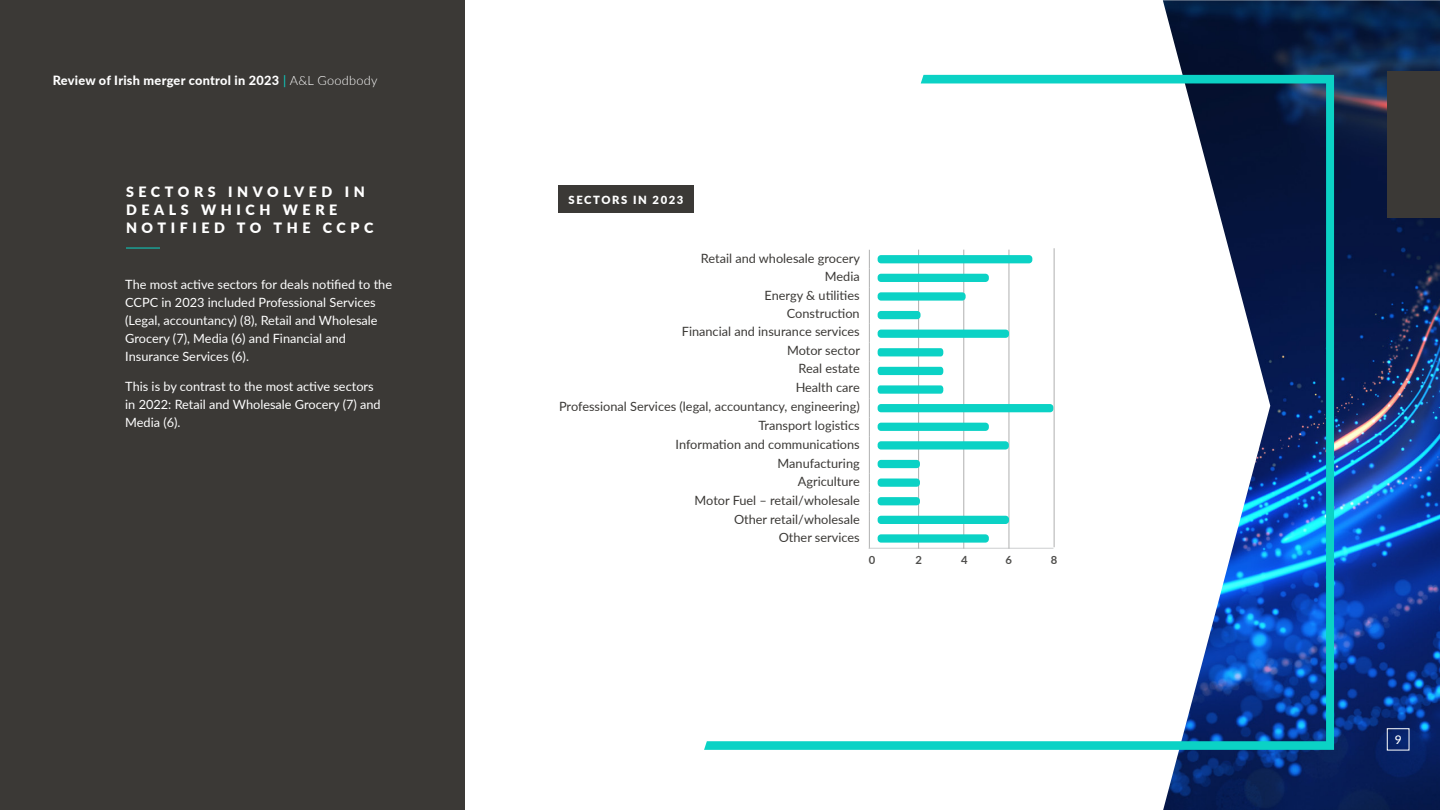
<style>
.page{position:relative;width:1440px;height:810px;background:#fff}
.page>*{position:absolute;margin:0;border:0;box-sizing:border-box;transform-origin:0 0}
.t1{font:900 14.25px/18px "Lato";letter-spacing:.32em;color:#fff}
.t2{font:12.75px/18.7px "Lato";color:#3b3936;text-align:right}
.t3{font:12.75px/18px "Lato";color:#fff}
.t4{font:800 12.75px "Lato";letter-spacing:.02em;color:#fff}
.t5{font:500 12px "Lato";color:#fff}
.t6{font:900 11.25px "Lato";letter-spacing:.14em;color:#fff}
.t7{font:700 11.25px "Lato";color:#4f4e4c}
.s1{font-weight:400;color:#0bd2c5}
.s2{font-weight:300}
</style>
<div class="page">
<div style="left:0;top:0;width:465px;height:810px;background:#3b3936"></div>
<img style="left:1163px;top:0;width:277px;height:810px">
<svg style="left:704px;top:75px;width:630px;height:675px"></svg>
<div style="left:1388px;top:71px;width:52px;height:147px;background:#3b3936"></div>
<div style="left:1387px;top:728px;width:22px;height:22px;border:1px solid #fff"></div>
<svg style="left:126px;top:248px;width:34px;height:1px"></svg>
<div style="left:558px;top:185px;width:136px;height:28px;background:#3b3936"></div>
<svg style="left:869px;top:250px;width:1px;height:298px"></svg>
<hr style="left:869px;top:548px;width:184px;height:1px;background:#cdcecf">
<hr style="left:1009px;top:250px;width:1px;height:299px;background:#afb0b0">
<hr style="left:964px;top:250px;width:1px;height:299px;background:#afb0b0">
<hr style="left:918px;top:250px;width:1px;height:299px;background:#afb0b0">
<div style="left:878px;top:330px;width:131px;height:8px;background:#0bd2c5;border-radius:3px"></div>
<div style="left:878px;top:274px;width:111px;height:8px;background:#0bd2c5;border-radius:3px"></div>
<div style="left:878px;top:423px;width:111px;height:8px;background:#0bd2c5;border-radius:3px"></div>
<div style="left:878px;top:441px;width:131px;height:9px;background:#0bd2c5;border-radius:3px"></div>
<div style="left:878px;top:534px;width:111px;height:9px;background:#0bd2c5;border-radius:3px"></div>
<div style="left:878px;top:516px;width:131px;height:8px;background:#0bd2c5;border-radius:3px"></div>
<div style="left:878px;top:460px;width:42px;height:8px;background:#0bd2c5;border-radius:3px"></div>
<div style="left:878px;top:479px;width:42px;height:8px;background:#0bd2c5;border-radius:3px"></div>
<div style="left:878px;top:497px;width:42px;height:8px;background:#0bd2c5;border-radius:3px"></div>
<div style="left:878px;top:292px;width:88px;height:9px;background:#0bd2c5;border-radius:3px"></div>
<svg style="left:878px;top:348px;width:65px;height:8px"></svg>
<svg style="left:878px;top:367px;width:65px;height:8px"></svg>
<svg style="left:878px;top:385px;width:65px;height:9px"></svg>
<div style="left:878px;top:255px;width:154px;height:8px;background:#0bd2c5;border-radius:3px"></div>
<div style="left:878px;top:404px;width:175px;height:8px;background:#0bd2c5;border-radius:3px"></div>
<div style="left:878px;top:311px;width:43px;height:8px;background:#0bd2c5;border-radius:3px"></div>
<hr style="left:1054px;top:248px;width:1px;height:299px;background:#afb0b0">
<p class="t4" style="left:53px;top:71px;width:326px">Review of Irish merger control in 2023 <span class="s1">|</span> <span class="s2">A&amp;L Goodbody</span></p>
<p class="t1" style="left:126px;top:182px;width:249px">SECTORS INVOLVED IN<br>DEALS WHICH WERE<br>NOTIFIED TO THE CCPC</p>
<p class="t6" style="left:569px;top:191px;width:116px">SECTORS IN 2023</p>
<p class="t2" style="left:682px;top:248px;width:180px;line-height:18.3px">Retail and wholesale grocery<br>Media<br>Energy &amp; utilities<br>Construction<br>Financial and insurance services</p>
<p class="t2" style="left:559px;top:341px;width:302px">Motor sector<br>Real estate<br>Health care<br>Professional Services (legal, accountancy, engineering)<br>Transport logistics<br>Information and communications<br>Manufacturing<br>Agriculture<br>Motor Fuel – retail/wholesale<br>Other retail/wholesale<br>Other services</p>
<p class="t3" style="left:125px;top:274px;width:268px">The most active sectors for deals notified to the CCPC in 2023 included Professional Services (Legal, accountancy) (8), Retail and Wholesale Grocery (7), Media (6) and Financial and Insurance Services (6).</p>
<p class="t3" style="left:125px;top:377px;width:257px">This is by contrast to the most active sectors in 2022: Retail and Wholesale Grocery (7) and<br>Media (6).</p>
<p class="t7" style="left:869px;top:551px;width:8px">0</p>
<p class="t7" style="left:915px;top:551px;width:8px">2</p>
<p class="t7" style="left:961px;top:551px;width:8px">4</p>
<p class="t7" style="left:1006px;top:551px;width:8px">6</p>
<p class="t7" style="left:1051px;top:551px;width:8px">8</p>
<p class="t5" style="left:1395px;top:731px;width:8px">9</p>
</div>
